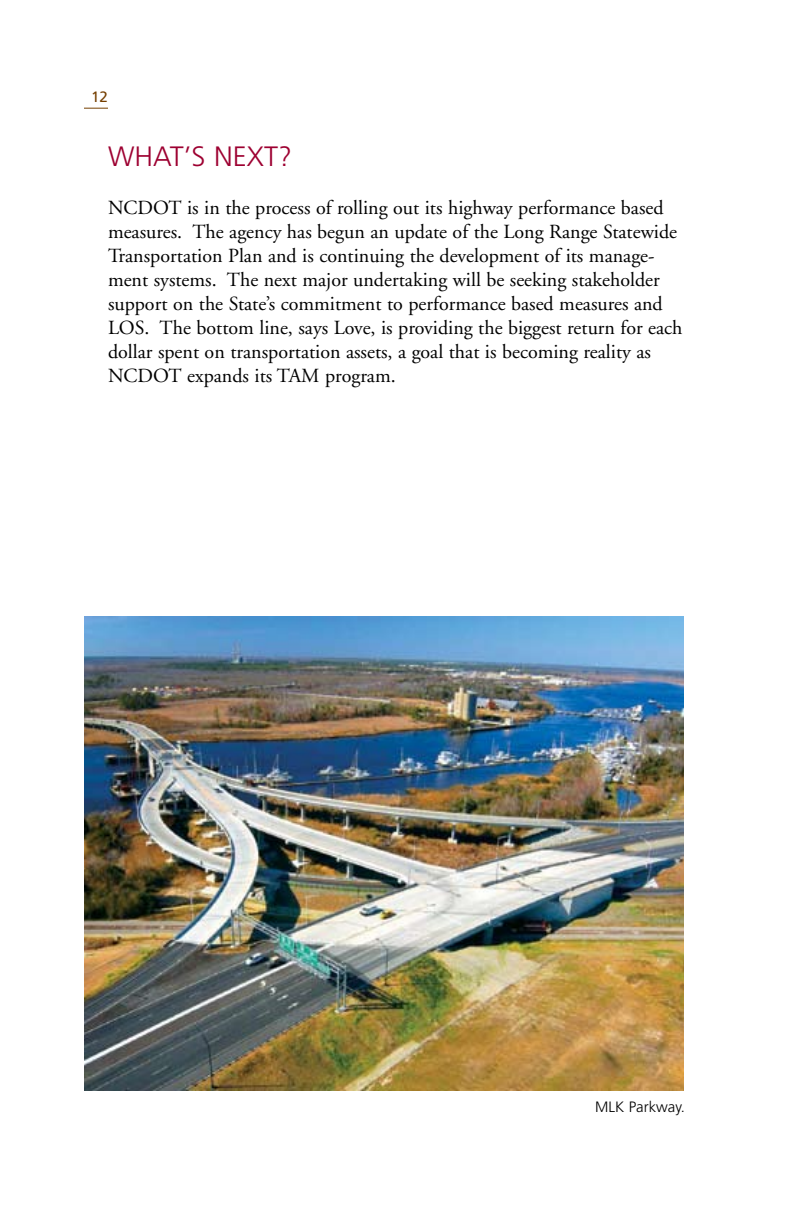
<style>
.page{position:relative;width:792px;height:1224px;background:#fff}
.page>*{position:absolute;margin:0;border:0;box-sizing:border-box;transform-origin:0 0}
.t1{font:300 28px "Frutiger";color:#9d0031}
.t2{font:20px/24px "Adobe Garamond";color:#000}
.t3{font:300 15px "Frutiger";color:#000}
.t4{font:15px "Frutiger";color:#753f00}
</style>
<div class="page">
<svg style="left:84px;top:108px;width:24px;height:1px"></svg>
<img style="left:84px;top:617px;width:600px;height:474px">
<p class="t4" style="left:91px;top:88px;width:18px">1 2</p>
<h1 class="t1" style="left:108px;top:140px;width:186px">WHAT’S NEXT?</h1>
<p class="t2" style="left:108px;top:196px;width:576px">NCDOT is in the process of rolling out its highway performance based measures. The agency has begun an update of the Long Range Statewide Transportation Plan and is continuing the development of its manage&shy;ment systems. The next major undertaking will be seeking stakeholder support on the State’s commitment to performance based measures and LOS. The bottom line, says Love, is providing the biggest return for each dollar spent on transportation assets, a goal that is becoming reality as NCDOT expands its TAM program.</p>
<p class="t3" style="left:595px;top:1099px;width:91px">MLK Parkway.</p>
</div>
